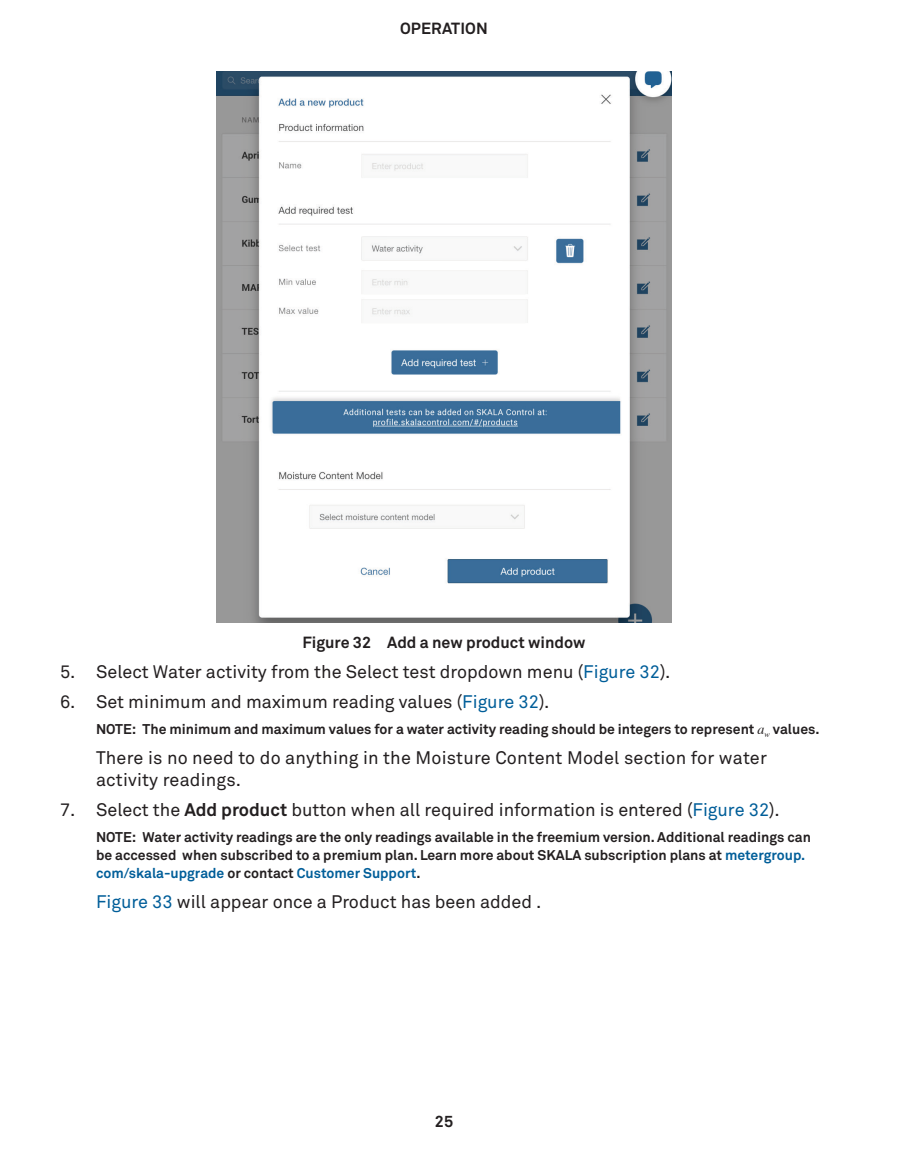
<style>
.page{position:relative;width:900px;height:1152px;background:#fff}
.page>*{position:absolute;margin:0;border:0;box-sizing:border-box;transform-origin:0 0}
.t1{font:18px/21.6px "Akkurat Pro";color:#231f20}
.t2{font:700 16px "Akkurat Pro";color:#231f20}
.t3{font:700 14px/18px "Akkurat Pro";color:#231f20}
.s1{color:#005e99}
.s2{font-family:"Times";font-weight:400;font-style:italic}
.s3{font-weight:700}
</style>
<div class="page">
<img style="left:216px;top:72px;width:456px;height:550px">
<p class="t2" style="left:400px;top:18px;width:22px">Operation</p>
<p class="t2" style="left:302px;top:633px;width:285px">Figure 32 Add a new product window</p>
<p class="t1" style="left:60px;top:661px;width:612px">5. Select Water activity from the Select test dropdown menu (<span class="s1">Figure 32</span>).</p>
<p class="t1" style="left:60px;top:691px;width:491px">6. Set minimum and maximum reading values (<span class="s1">Figure 32</span>).</p>
<p class="t3" style="left:96px;top:720px;width:725px">NOTE: The minimum and maximum values for a water activity reading should be integers to represent <span class="s2">a</span><sub>w</sub> values.</p>
<p class="t1" style="left:96px;top:747px;width:672px">There is no need to do anything in the Moisture Content Model section for water activity readings.</p>
<p class="t1" style="left:60px;top:799px;width:721px">7. Select the <span class="s3">Add product</span> button when all required information is entered (<span class="s1">Figure 32</span>).</p>
<p class="t3" style="left:96px;top:828px;width:717px">NOTE: Water activity readings are the only readings available in the freemium version. Additional readings can be accessed when subscribed to a premium plan. Learn more about SKALA subscription plans at <span class="s1">metergroup. com/skala-upgrade</span> or contact <span class="s1">Customer Support</span>.</p>
<p class="t1" style="left:96px;top:891px;width:447px"><span class="s1">Figure 33</span> will appear once a Product has been added .</p>
<p class="t2" style="left:435px;top:1111px;width:20px">25</p>
</div>
